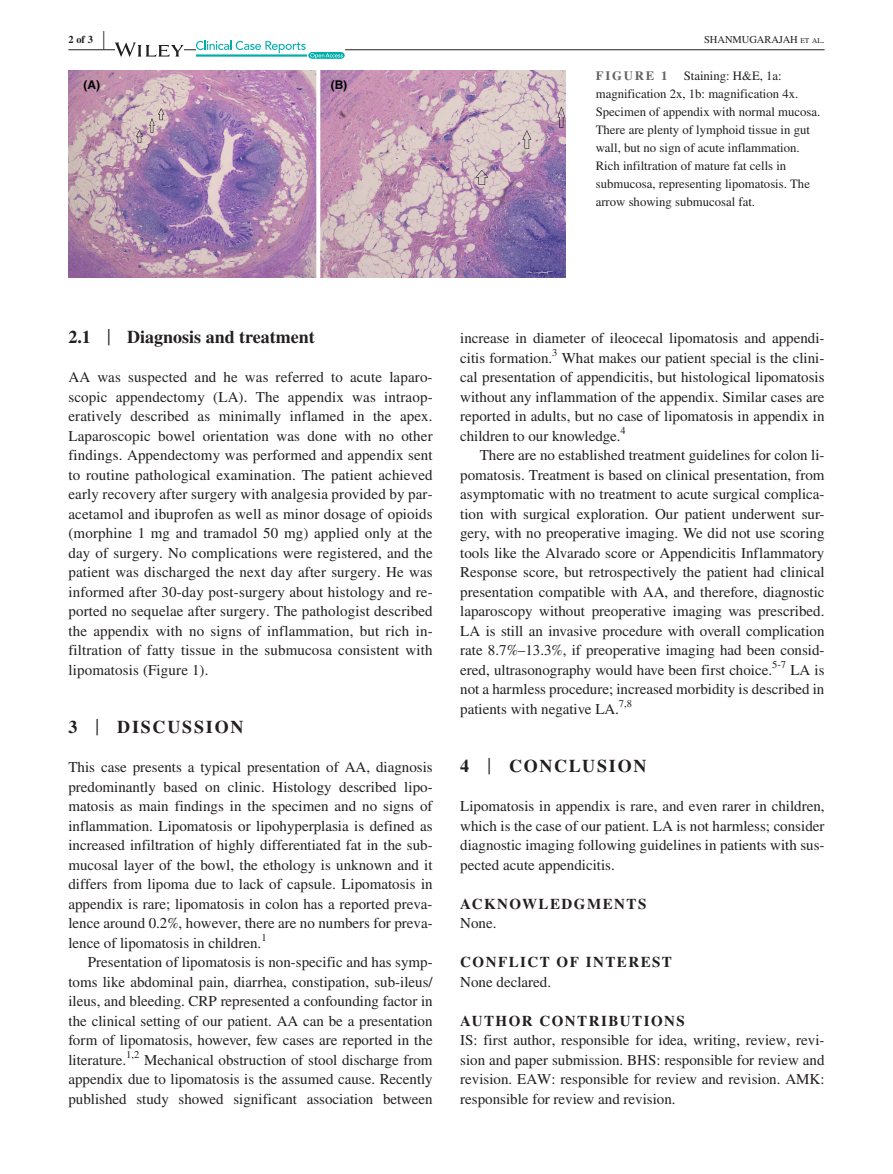
<style>
.page{position:relative;width:893px;height:1174px;background:#fff}
.page>*{position:absolute;margin:0;border:0;box-sizing:border-box;transform-origin:0 0}
.t1{font:700 25.95px "STIX";color:#231f20;scale:.36 1}
.t2{font:700 18px "STIX";color:#231f20}
.t3{font:700 18px "STIX";letter-spacing:.1em;color:#231f20}
.t4{font:15px/19.5px "STIX";color:#231f20;text-align:justify}
.t5{font:700 15px "STIX";letter-spacing:.1em;color:#231f20}
.t6{font:12.75px/18px "STIX";color:#231f20}
.t7{font:700 12.75px "STIX";letter-spacing:.14em;color:#636366}
.t8{font:700 12px "Helvetica";color:#000}
.t9{font:10.5px "STIX";color:#231f20}
.t10{font:10.5px "STIX";color:#231f20}
.t11{font:700 10.5px "STIX";color:#231f20}
.s1{font-size:7.35px}
.s2{font-weight:400;font-size:23.7px}
</style>
<div class="page">
<hr style="left:68px;top:49px;width:756px;height:1px;background:#231f20">
<svg style="left:115px;top:43px;width:69px;height:14px"></svg>
<svg style="left:196px;top:41px;width:149px;height:18px"></svg>
<img style="left:68px;top:70px;width:498px;height:207px">
<p class="t11" style="left:68px;top:33px;width:26px">2 of 3</p>
<h1 class="t1" style="left:103px;top:24px;width:7px">|</h1>
<p class="t9" style="left:704px;top:32px;width:122px">SHANMUGARAJAH <span class="s1">et al</span>.</p>
<p class="t8" style="left:84px;top:78px;width:18px">(A)</p>
<p class="t8" style="left:331px;top:78px;width:18px">(B)</p>
<p class="t7" style="left:596px;top:68px;width:73px">FIGURE 1</p>
<p class="t6" style="left:596px;top:67px;width:226px;text-indent:88px">Staining: H&amp;E, 1a: magnification 2x, 1b: magnification 4x.<br>Specimen of appendix with normal mucosa.<br>There are plenty of lymphoid tissue in gut wall, but no sign of acute inflammation.<br>Rich infiltration of mature fat cells in submucosa, representing lipomatosis. The arrow showing submucosal fat.</p>
<p class="t2" style="left:68px;top:326px;width:248px">2.1 <span class="s2">|</span> Diagnosis and treatment</p>
<p class="t4" style="left:68px;top:368px;width:366px">AA was suspected and he was referred to acute laparo&shy;scopic appendectomy (LA). The appendix was intraop&shy;eratively described as minimally inflamed in the apex.<br>Laparoscopic bowel orientation was done with no other findings. Appendectomy was performed and appendix sent to routine pathological examination. The patient achieved early recovery after surgery with analgesia provided by par&shy;acetamol and ibuprofen as well as minor dosage of opioids (morphine 1 mg and tramadol 50 mg) applied only at the day of surgery. No complications were registered, and the patient was discharged the next day after surgery. He was informed after 30-day post-surgery about histology and re&shy;ported no sequelae after surgery. The pathologist described the appendix with no signs of inflammation, but rich in&shy;filtration of fatty tissue in the submucosa consistent with lipomatosis (Figure 1).</p>
<p class="t3" style="left:68px;top:716px;width:176px">3 <span class="s2">|</span> DISCUSSION</p>
<p class="t4" style="left:68px;top:758px;width:366px">This case presents a typical presentation of AA, diagnosis predominantly based on clinic. Histology described lipo&shy;matosis as main findings in the specimen and no signs of inflammation. Lipomatosis or lipohyperplasia is defined as increased infiltration of highly differentiated fat in the sub&shy;mucosal layer of the bowl, the ethology is unknown and it differs from lipoma due to lack of capsule. Lipomatosis in appendix is rare; lipomatosis in colon has a reported preva&shy;lence around 0.2%, however, there are no numbers for preva&shy;lence of lipomatosis in children.</p>
<p class="t10" style="left:261px;top:930px;width:7px">1</p>
<p class="t4" style="left:68px;top:953px;width:366px;text-indent:20px">Presentation of lipomatosis is non-specific and has symp&shy;toms like abdominal pain, diarrhea, constipation, sub-ileus/ ileus, and bleeding. CRP represented a confounding factor in the clinical setting of our patient. AA can be a presentation form of lipomatosis, however, few cases are reported in the literature.</p>
<p class="t10" style="left:126px;top:1047px;width:15px">1,2</p>
<p class="t4" style="left:68px;top:1051px;width:366px;text-indent:76px">Mechanical obstruction of stool discharge from appendix due to lipomatosis is the assumed cause. Recently published study showed significant association between</p>
<p class="t4" style="left:460px;top:329px;width:366px">increase in diameter of ileocecal lipomatosis and appendi&shy;citis formation.<sup>3</sup> What makes our patient special is the clini&shy;cal presentation of appendicitis, but histological lipomatosis without any inflammation of the appendix. Similar cases are reported in adults, but no case of lipomatosis in appendix in children to our knowledge.</p>
<p class="t10" style="left:621px;top:423px;width:7px">4</p>
<p class="t4" style="left:460px;top:446px;width:366px;text-indent:20px">There are no established treatment guidelines for colon li&shy;pomatosis. Treatment is based on clinical presentation, from asymptomatic with no treatment to acute surgical complica&shy;tion with surgical exploration. Our patient underwent sur&shy;gery, with no preoperative imaging. We did not use scoring tools like the Alvarado score or Appendicitis Inflammatory Response score, but retrospectively the patient had clinical presentation compatible with AA, and therefore, diagnostic laparoscopy without preoperative imaging was prescribed.<br>LA is still an invasive procedure with overall complication rate 8.7%–13.3%, if preoperative imaging had been consid&shy;ered, ultrasonography would have been first choice.</p>
<p class="t10" style="left:772px;top:657px;width:15px">5-7</p>
<p class="t4" style="left:460px;top:661px;width:366px;text-indent:330px">LA is not a harmless procedure; increased morbidity is described in patients with negative LA.</p>
<p class="t10" style="left:619px;top:696px;width:15px">7,8</p>
<p class="t3" style="left:460px;top:755px;width:188px">4 <span class="s2">|</span> CONCLUSION</p>
<p class="t4" style="left:460px;top:797px;width:366px">Lipomatosis in appendix is rare, and even rarer in children, which is the case of our patient. LA is not harmless; consider diagnostic imaging following guidelines in patients with sus&shy;pected acute appendicitis.</p>
<p class="t5" style="left:460px;top:895px;width:188px">ACKNOWLEDGMENTS</p>
<p class="t4" style="left:460px;top:914px;width:38px">None.</p>
<p class="t5" style="left:460px;top:953px;width:213px">CONFLICT OF INTEREST</p>
<p class="t4" style="left:460px;top:973px;width:92px">None declared.</p>
<p class="t5" style="left:460px;top:1012px;width:226px">AUTHOR CONTRIBUTIONS</p>
<p class="t4" style="left:460px;top:1031px;width:366px">IS: first author, responsible for idea, writing, review, revi&shy;sion and paper submission. BHS: responsible for review and revision. EAW: responsible for review and revision. AMK: responsible for review and revision.</p>
</div>
